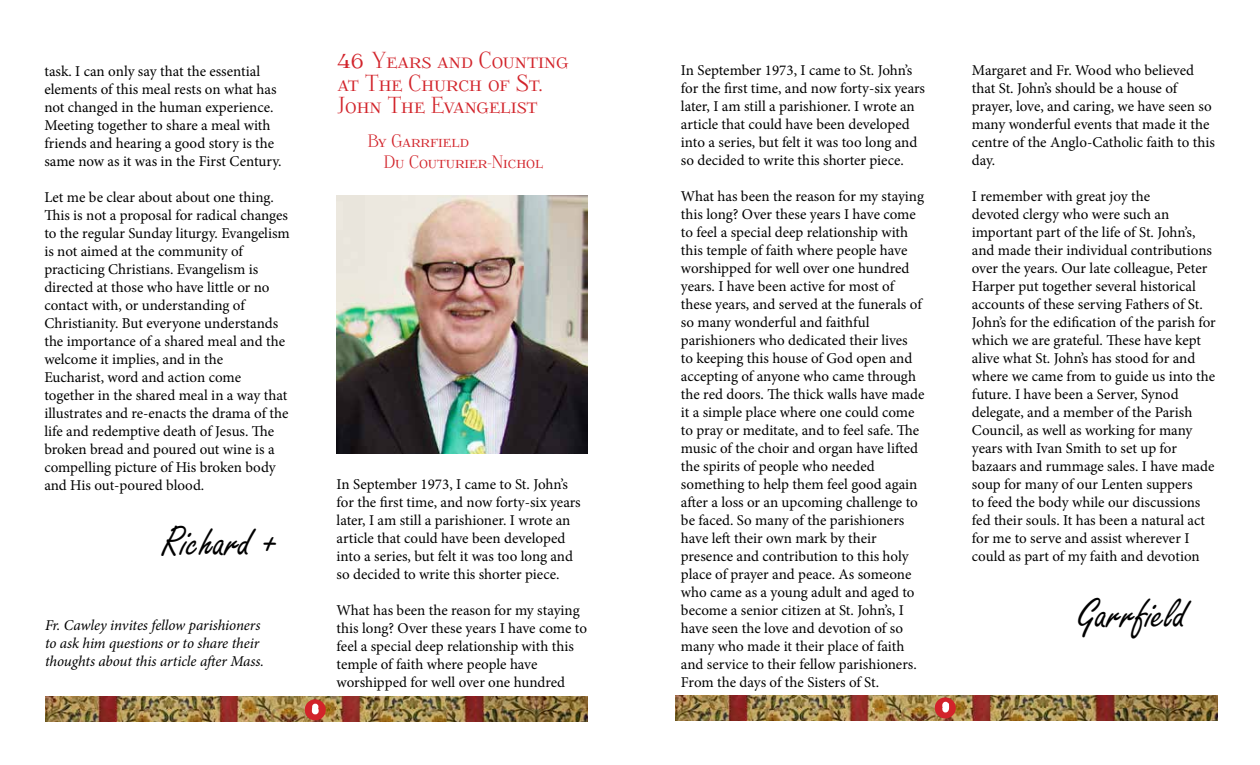
<style>
.page{position:relative;width:1260px;height:765px;background:#fff}
.page>*{position:absolute;margin:0;border:0;box-sizing:border-box;transform-origin:0 0}
.t1{font:45px "Freestyle Script";color:#000}
.t2{font:22.5px/22.5px "Foglihten PCS Petitecaps";color:#d2232a}
.t3{font:17.5px/21px "Foglihten PCS Petitecaps";color:#d2232a}
.t4{font:15px/18px "Minion Pro";letter-spacing:-.005em;color:#000}
.t5{font:italic 15px/18px "Minion Pro";letter-spacing:-.01em;color:#000}
.s1{font-size:30px}
</style>
<div class="page">
<img style="left:45px;top:696px;width:542px;height:26px">
<div style="left:305px;top:699px;width:21px;height:21px;background:#d2232a;border-radius:50%"></div>
<svg style="left:311px;top:703px;width:8px;height:12px"></svg>
<img style="left:337px;top:196px;width:250px;height:257px">
<img style="left:675px;top:695px;width:543px;height:26px">
<div style="left:935px;top:697px;width:21px;height:21px;background:#d2232a;border-radius:50%"></div>
<svg style="left:940px;top:697px;width:11px;height:16px"></svg>
<p class="t4" style="left:44px;top:62px;width:239px">task. I can only say that the essential elements of this meal rests on what has not changed in the human experience.<br>Meeting together to share a meal with friends and hearing a good story is the same now as it was in the First Century.</p>
<p class="t4" style="left:44px;top:188px;width:247px">Let me be clear about about one thing.<br>This is not a proposal for radical changes to the regular Sunday liturgy. Evangelism is not aimed at the community of practicing Christians. Evangelism is directed at those who have little or no contact with, or understanding of Christianity. But everyone understands the importance of a shared meal and the welcome it implies, and in the<br>Eucharist, word and action come together in the shared meal in a way that illustrates and re-enacts the drama of the life and redemptive death of Jesus. The broken bread and poured out wine is a compelling picture of His broken body and His out-poured blood.</p>
<h1 class="t1" style="left:162px;top:518px;width:117px">Richard +</h1>
<p class="t5" style="left:45px;top:617px;width:221px">Fr. Cawley invites fellow parishioners to ask him questions or to share their thoughts about this article after Mass.</p>
<h2 class="t2" style="left:338px;top:50px;width:233px"><span class="s1">46</span> Years and Counting at The Church of St.<br>John The Evangelist</h2>
<p class="t3" style="left:384px;top:131px;width:161px;text-indent:-16px">By Garrfield<br>Du Couturier-Nichol</p>
<p class="t4" style="left:337px;top:476px;width:246px">In September 1973, I came to St. John’s for the first time, and now forty-six years later, I am still a parishioner. I wrote an article that could have been developed into a series, but felt it was too long and so decided to write this shorter piece.</p>
<p class="t4" style="left:337px;top:602px;width:252px">What has been the reason for my staying this long? Over these years I have come to feel a special deep relationship with this temple of faith where people have worshipped for well over one hundred</p>
<p class="t4" style="left:681px;top:61px;width:246px">In September 1973, I came to St. John’s for the first time, and now forty-six years later, I am still a parishioner. I wrote an article that could have been developed into a series, but felt it was too long and so decided to write this shorter piece.</p>
<p class="t4" style="left:681px;top:187px;width:245px">What has been the reason for my staying this long? Over these years I have come to feel a special deep relationship with this temple of faith where people have worshipped for well over one hundred years. I have been active for most of these years, and served at the funerals of so many wonderful and faithful parishioners who dedicated their lives<br>to keeping this house of God open and accepting of anyone who came through the red doors. The thick walls have made it a simple place where one could come to pray or meditate, and to feel safe. The music of the choir and organ have lifted the spirits of people who needed something to help them feel good again after a loss or an upcoming challenge to be faced. So many of the parishioners have left their own mark by their presence and contribution to this holy place of prayer and peace. As someone who came as a young adult and aged to become a senior citizen at St. John’s, I have seen the love and devotion of so many who made it their place of faith and service to their fellow parishioners.<br>From the days of the Sisters of St.</p>
<p class="t4" style="left:972px;top:61px;width:245px">Margaret and Fr. Wood who believed that St. John’s should be a house of prayer, love, and caring, we have seen so many wonderful events that made it the centre of the Anglo-Catholic faith to this day.</p>
<p class="t4" style="left:972px;top:187px;width:245px">I remember with great joy the<br>devoted clergy who were such an important part of the life of St. John’s, and made their individual contributions over the years. Our late colleague, Peter Harper put together several historical accounts of these serving Fathers of St.<br>John’s for the edification of the parish for which we are grateful. These have kept alive what St. John’s has stood for and where we came from to guide us into the future. I have been a Server, Synod delegate, and a member of the Parish Council, as well as working for many years with Ivan Smith to set up for bazaars and rummage sales. I have made soup for many of our Lenten suppers<br>to feed the body while our discussions fed their souls. It has been a natural act for me to serve and assist wherever I could as part of my faith and devotion</p>
<h1 class="t1" style="left:1078px;top:590px;width:110px">Garrfield</h1>
</div>
